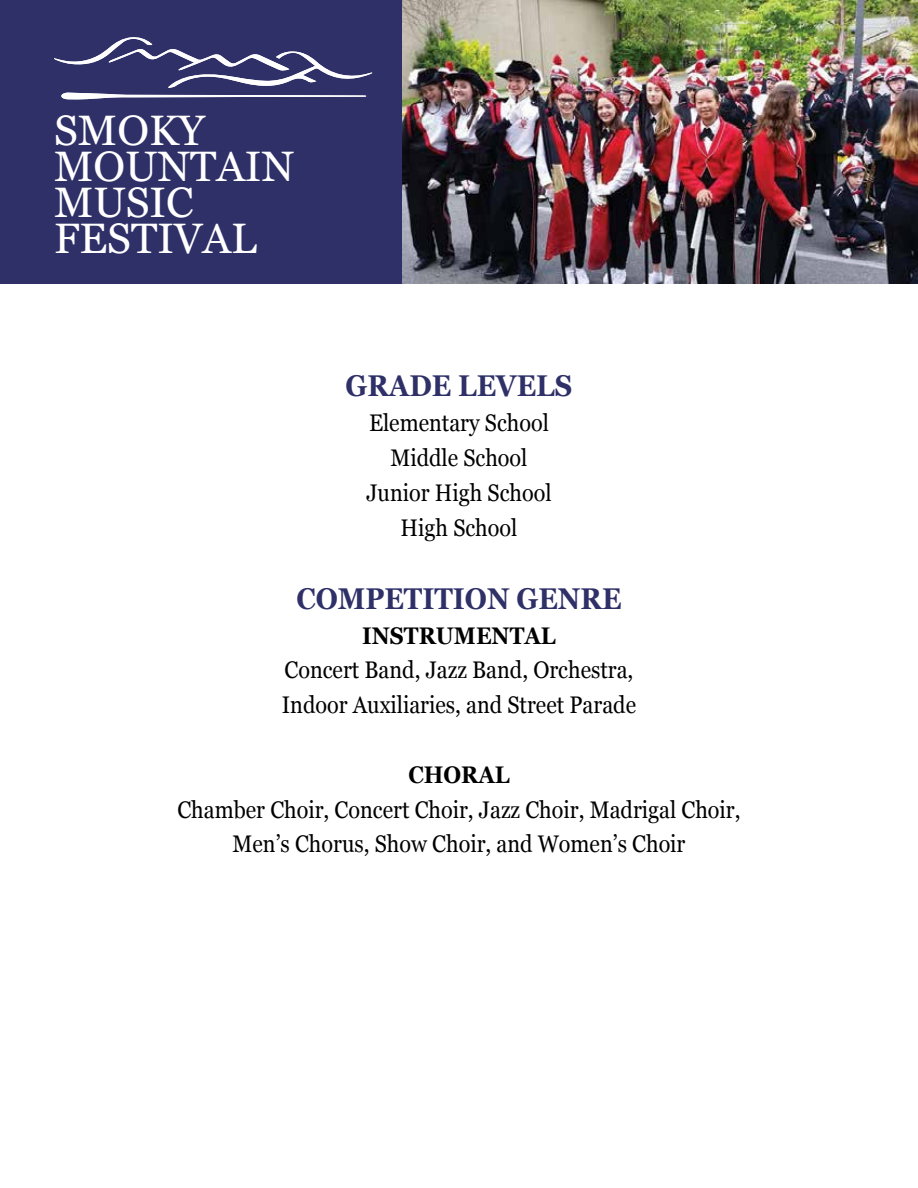
<style>
.page{position:relative;width:918px;height:1188px;background:#fff}
.page>*{position:absolute;margin:0;border:0;box-sizing:border-box;transform-origin:0 0}
.t1{font:42.6px/36px "Georgia";color:#fff}
.t2{font:700 30px "Georgia";color:#2f3068;scale:.9 1}
.t3{font:24px/34.8px "Georgia";color:#000;text-align:center;scale:.9 1}
.t4{font:700 24px "Georgia";color:#000;scale:.9 1}
</style>
<div class="page">
<div style="left:0;top:0;width:918px;height:284px;background:#2f3068"></div>
<svg style="left:54px;top:37px;width:318px;height:62px"></svg>
<img style="left:403px;top:0;width:515px;height:284px">
<h1 class="t1" style="left:54px;top:111px;width:242px">SMOKY<br>MOUNTAIN<br>MUSIC<br>FESTIVAL</h1>
<p class="t2" style="left:346px;top:363px;width:253px">GRADE LEVELS</p>
<p class="t3" style="left:366px;top:405px;width:207px">Elementary School<br>Middle School<br>Junior High School<br>High School</p>
<p class="t2" style="left:296px;top:576px;width:363px">COMPETITION GENRE</p>
<p class="t4" style="left:362px;top:617px;width:217px">INSTRUMENTAL</p>
<p class="t3" style="left:282px;top:652px;width:395px;text-align:left">Concert Band, Jazz Band, Orchestra,<br>Indoor Auxiliaries, and Street Parade</p>
<p class="t4" style="left:408px;top:756px;width:114px">CHORAL</p>
<p class="t3" style="left:177px;top:791px;width:627px">Chamber Choir, Concert Choir, Jazz Choir, Madrigal Choir,<br>Men’s Chorus, Show Choir, and Women’s Choir</p>
</div>
